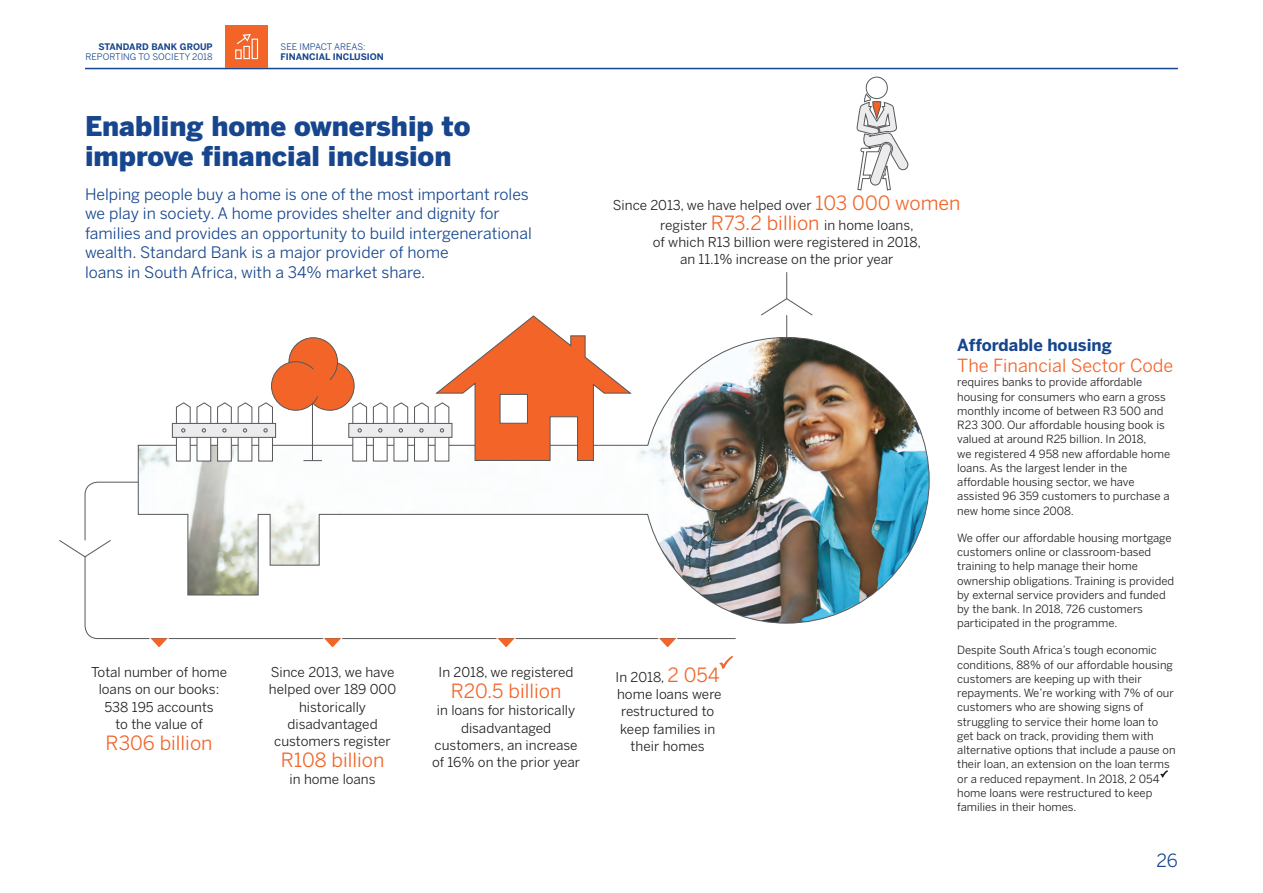
<style>
.page{position:relative;width:1263px;height:893px;background:#fff}
.page>*{position:absolute;margin:0;border:0;box-sizing:border-box;transform-origin:0 0}
.t1{font:900 27px/30px "Benton Sans";color:#17468e}
.t2{font:19.5px "Benton Sans";color:#f26428}
.t3{font:18px "Benton Sans";color:#f26428}
.t4{font:18px "Benton Sans";color:#17468e}
.t5{font:700 16.5px "Benton Sans";color:#17468e}
.t6{font:15.75px/19.5px "Benton Sans";color:#17468e}
.t7{font:13.5px/17.2px "Benton Sans";color:#231f20;text-align:center}
.t8{font:11.25px/14.2px "Benton Sans";color:#231f20}
.t9{font:9px "Benton Sans";color:#17468e}
.t10{font:700 9px "Benton Sans";color:#17468e}
.s1{font-size:19.5px;color:#f26428}
</style>
<div class="page">
<hr style="left:786px;top:272px;width:1px;height:98px;background:#57585a">
<svg style="left:761px;top:298px;width:52px;height:18px"></svg>
<svg style="left:84px;top:481px;width:652px;height:158px"></svg>
<svg style="left:59px;top:539px;width:53px;height:19px"></svg>
<img style="left:138px;top:337px;width:792px;height:287px">
<div style="left:172px;top:423px;width:104px;height:15px;background:#ececee;border:1px solid #57585a"></div>
<svg style="left:175px;top:402px;width:36px;height:60px"></svg>
<svg style="left:217px;top:315px;width:416px;height:147px"></svg>
<div style="left:310px;top:373px;width:17px;height:15px;background:#f26428"></div>
<svg style="left:147px;top:636px;width:24px;height:11px"></svg>
<svg style="left:321px;top:636px;width:23px;height:11px"></svg>
<svg style="left:494px;top:636px;width:24px;height:11px"></svg>
<svg style="left:656px;top:636px;width:23px;height:11px"></svg>
<div style="left:866px;top:77px;width:22px;height:22px;border:1px solid #57585a;border-radius:50%"></div>
<svg style="left:856px;top:93px;width:53px;height:98px"></svg>
<svg style="left:719px;top:656px;width:14px;height:13px"></svg>
<svg style="left:1160px;top:771px;width:7px;height:6px"></svg>
<hr style="left:85px;top:68px;width:1093px;height:1px;background:#17468e">
<div style="left:225px;top:25px;width:43px;height:43px;background:#f26428"></div>
<svg style="left:235px;top:34px;width:23px;height:25px"></svg>
<p class="t10" style="left:99px;top:41px;width:116px">STANDARD BANK GROUP</p>
<p class="t9" style="left:85px;top:52px;width:129px">REPORTING TO SOCIETY 2018</p>
<p class="t9" style="left:281px;top:41px;width:87px">SEE IMPACT AREAS:</p>
<p class="t10" style="left:281px;top:52px;width:105px">FINANCIAL INCLUSION</p>
<h1 class="t1" style="left:85px;top:112px;width:387px">Enabling home ownership to improve financial inclusion</h1>
<p class="t6" style="left:85px;top:184px;width:448px">Helping people buy a home is one of the most important roles we play in society. A home provides shelter and dignity for families and provides an opportunity to build intergenerational wealth. Standard Bank is a major provider of home<br>loans in South Africa, with a 34% market share.</p>
<p class="t7" style="left:91px;top:663px;width:138px">Total number of home loans on our books:<br>538 195 accounts<br>to the value of</p>
<h2 class="t2" style="left:106px;top:731px;width:108px">R306 billion</h2>
<p class="t7" style="left:269px;top:663px;width:129px">Since 2013, we have helped over 189 000 historically disadvantaged customers register</p>
<h2 class="t2" style="left:281px;top:748px;width:105px">R108 billion</h2>
<p class="t7" style="left:290px;top:771px;width:88px">in home loans</p>
<p class="t7" style="left:439px;top:663px;width:136px">In 2018, we registered</p>
<h2 class="t2" style="left:451px;top:679px;width:112px">R20.5 billion</h2>
<p class="t7" style="left:432px;top:702px;width:150px">in loans for historically disadvantaged customers, an increase of 16% on the prior year</p>
<p class="t7" style="left:613px;top:195px;width:349px;line-height:19.5px">Since 2013, we have helped over <span class="s1">103 000 women </span>register <span class="s1">R73.2 billion</span> in home loans,</p>
<p class="t7" style="left:653px;top:233px;width:270px">of which R13 billion were registered in 2018, an 11.1% increase on the prior year</p>
<p class="t7" style="left:616px;top:668px;width:108px">In 2018, <span class="s1">2 054 </span>home loans were restructured to keep families in their homes</p>
<h3 class="t5" style="left:957px;top:335px;width:156px">Affordable housing</h3>
<h3 class="t3" style="left:957px;top:355px;width:218px">The Financial Sector Code</h3>
<p class="t8" style="left:957px;top:375px;width:214px">requires banks to provide affordable housing for consumers who earn a gross monthly income of between R3 500 and R23 300. Our affordable housing book is valued at around R25 billion. In 2018,<br>we registered 4 958 new affordable home loans. As the largest lender in the affordable housing sector, we have assisted 96 359 customers to purchase a new home since 2008.</p>
<p class="t8" style="left:957px;top:530px;width:218px">We offer our affordable housing mortgage customers online or classroom-based training to help manage their home ownership obligations. Training is provided by external service providers and funded by the bank. In 2018, 726 customers participated in the programme.</p>
<p class="t8" style="left:957px;top:643px;width:220px">Despite South Africa’s tough economic conditions, 88% of our affordable housing customers are keeping up with their repayments. We’re working with 7% of our customers who are showing signs of struggling to service their home loan to get back on track, providing them with alternative options that include a pause on their loan, an extension on the loan terms or a reduced repayment. In 2018, 2 054 home loans were restructured to keep families in their homes.</p>
<h3 class="t4" style="left:1156px;top:850px;width:23px">26</h3>
</div>
